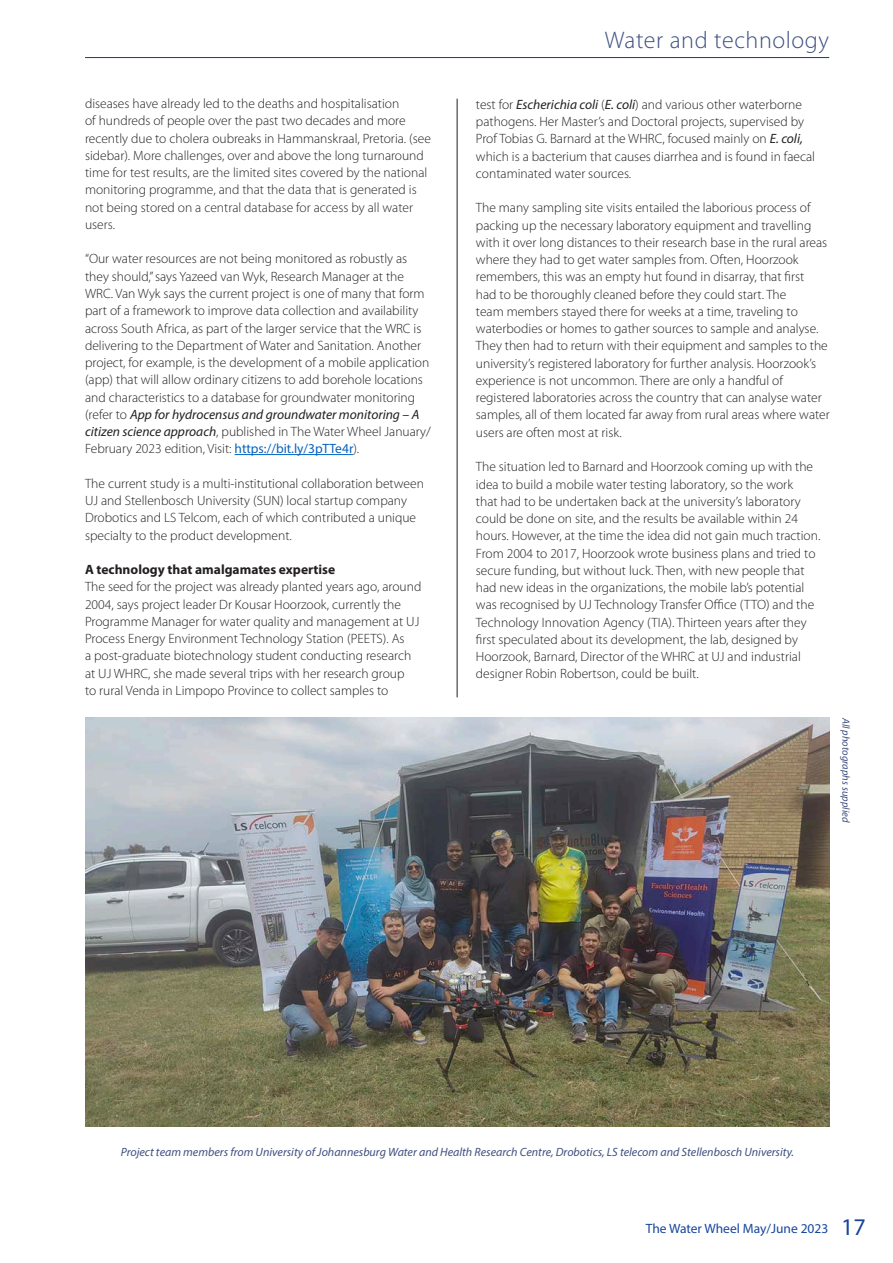
<style>
.page{position:relative;width:893px;height:1263px;background:#fff}
.page>*{position:absolute;margin:0;border:0;box-sizing:border-box;transform-origin:0 0}
.Top_bar_heading{font:300 24px "Myriad Pro";letter-spacing:.025em;color:#3f5080}
.New_body_text{font:300 13.5px/17.2px "Myriad Pro";color:#231f20}
.New_body_text-2{font:300 13.5px/17.2px "Myriad Pro";color:#212529}
.New_body_text-3{font:700 13.5px "Myriad Pro";color:#231f20}
.t1{font:13.5px "Myriad Pro";color:#18469d}
.New_caption{font:italic 12px "Myriad Pro";color:#3f5080}
.New_caption-2{font:italic 10.5px "Myriad Pro";color:#3f5080}
.s1{color:#231f20}
.s2{font-weight:400;font-style:italic}
.s3{font-weight:400;color:#0563c1}
.s4{font-size:24px}
</style>
<div class="page">
<hr style="left:85px;top:57px;width:744px;height:1px;background:#18469d">
<hr style="left:457px;top:99px;width:1px;height:598px;background:#231f20">
<hr style="left:235px;top:454px;width:118px;height:1px;background:#0563c1">
<img style="left:85px;top:717px;width:745px;height:409px">
<p class="New_body_text-2" style="left:85px;top:95px;width:347px"><span class="s1">diseases have already led to the deaths and hospitalisation<br>of hundreds of people over the past two decades and more recently due to cholera oubreaks in Hammanskraal, Pretoria. (see sidebar).</span> More challenges, over and above the long turnaround time for test results, are the limited sites covered by the national monitoring programme, and that the data that is generated is not being stored on a central database for access by all water users.</p>
<p class="New_body_text" style="left:85px;top:250px;width:347px">“Our water resources are not being monitored as robustly as they should,” says Yazeed van Wyk, Research Manager at the WRC. Van Wyk says the current project is one of many that form part of a framework to improve data collection and availability across South Africa, as part of the larger service that the WRC is delivering to the Department of Water and Sanitation. Another project, for example, is the development of a mobile application (app) that will allow ordinary citizens to add borehole locations and characteristics to a database for groundwater monitoring (refer to <span class="s2">App for hydrocensus and groundwater monitoring – A citizen science approach</span>, published in The Water Wheel January/ February 2023 edition, Visit: <span class="s3">https://bit.ly/3pTTe4r</span>).</p>
<p class="New_body_text" style="left:85px;top:474px;width:340px">The current study is a multi-institutional collaboration between UJ and Stellenbosch University (SUN) local startup company Drobotics and LS Telcom, each of which contributed a unique specialty to the product development.</p>
<p class="New_body_text-3" style="left:85px;top:561px;width:252px">A technology that amalgamates expertise</p>
<p class="New_body_text" style="left:85px;top:578px;width:338px">The seed for the project was already planted years ago, around 2004, says project leader Dr Kousar Hoorzook, currently the Programme Manager for water quality and management at UJ Process Energy Environment Technology Station (PEETS). As<br>a post-graduate biotechnology student conducting research at UJ WHRC, she made several trips with her research group<br>to rural Venda in Limpopo Province to collect samples to</p>
<p class="Top_bar_heading" style="left:605px;top:25px;width:226px">Water and technology</p>
<p class="New_body_text" style="left:476px;top:96px;width:341px">test for <span class="s2">Escherichia coli</span> (<span class="s2">E. coli</span>) and various other waterborne pathogens. Her Master’s and Doctoral projects, supervised by Prof Tobias G. Barnard at the WHRC, focused mainly on <span class="s2">E. coli, </span>which is a bacterium that causes diarrhea and is found in faecal contaminated water sources.</p>
<p class="New_body_text" style="left:476px;top:199px;width:355px">The many sampling site visits entailed the laborious process of packing up the necessary laboratory equipment and travelling with it over long distances to their research base in the rural areas where they had to get water samples from. Often, Hoorzook remembers, this was an empty hut found in disarray, that first<br>had to be thoroughly cleaned before they could start. The<br>team members stayed there for weeks at a time, traveling to waterbodies or homes to gather sources to sample and analyse.<br>They then had to return with their equipment and samples to the university’s registered laboratory for further analysis. Hoorzook’s experience is not uncommon. There are only a handful of registered laboratories across the country that can analyse water samples, all of them located far away from rural areas where water users are often most at risk.</p>
<p class="New_body_text" style="left:476px;top:458px;width:346px">The situation led to Barnard and Hoorzook coming up with the idea to build a mobile water testing laboratory, so the work<br>that had to be undertaken back at the university’s laboratory could be done on site, and the results be available within 24 hours. However, at the time the idea did not gain much traction.<br>From 2004 to 2017, Hoorzook wrote business plans and tried to secure funding, but without luck. Then, with new people that had new ideas in the organizations, the mobile lab’s potential was recognised by UJ Technology Transfer Office (TTO) and the Technology Innovation Agency (TIA). Thirteen years after they first speculated about its development, the lab, designed by Hoorzook, Barnard, Director of the WHRC at UJ and industrial designer Robin Robertson, could be built.</p>
<p class="New_caption-2" style="left:852px;top:717px;width:106px;rotate:90deg">All photographs supplied</p>
<p class="New_caption" style="left:121px;top:1144px;width:675px">Project team members from University of Johannesburg Water and Health Research Centre, Drobotics, LS telecom and Stellenbosch University.</p>
<p class="t1" style="left:646px;top:1220px;width:221px">The Water Wheel May/June 2023 <span class="s4">17</span></p>
</div>
